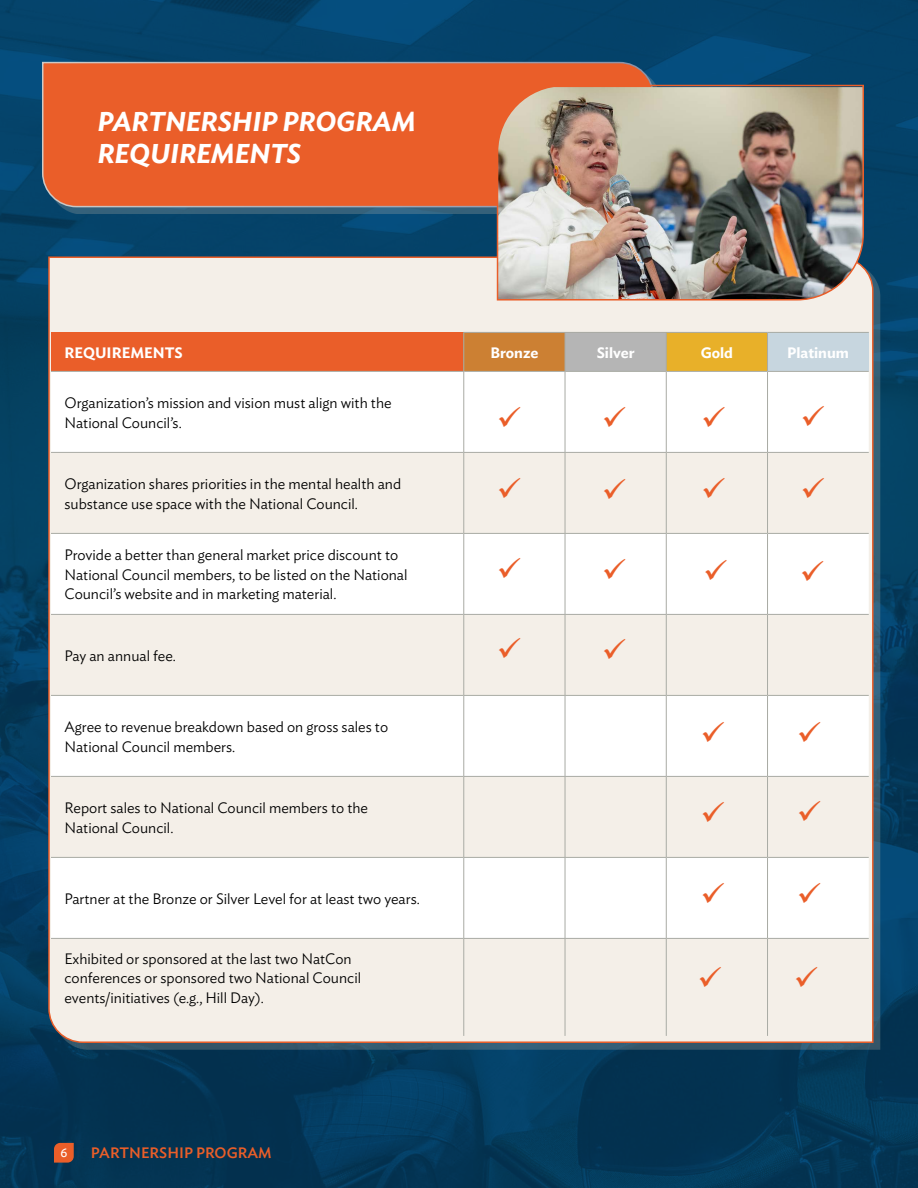
<style>
.page{position:relative;width:918px;height:1188px;background:#fff}
.page>*{position:absolute;margin:0;border:0;box-sizing:border-box;transform-origin:0 0}
.t1{font:italic 600 27px/32.4px "Ideal Sans";color:#fff}
.t2{font:300 15px/19.5px "Ideal Sans";color:#000}
.t3{font:600 15px "Ideal Sans";color:#fff}
.t4{font:500 15px "Ideal Sans";color:#ea5e29}
.t5{font:12.75px "Ideal Sans";color:#fff}
</style>
<div class="page">
<img style="left:0;top:0;width:918px;height:1188px">
<div style="left:47px;top:256px;width:827px;height:788px;background:#f4efe8"></div>
<div style="left:51px;top:332px;width:413px;height:39px;background:#ea5e29"></div>
<div style="left:464px;top:332px;width:101px;height:39px;background:#cc8033"></div>
<div style="left:565px;top:332px;width:101px;height:39px;background:#b5b5b5"></div>
<div style="left:666px;top:332px;width:102px;height:39px;background:#e8b029"></div>
<div style="left:768px;top:332px;width:101px;height:39px;background:#c7d6df"></div>
<svg style="left:51px;top:372px;width:818px;height:566px"></svg>
<hr style="left:565px;top:372px;width:1px;height:80px;background:#a9aba4">
<hr style="left:666px;top:372px;width:1px;height:80px;background:#a9aba4">
<hr style="left:767px;top:372px;width:1px;height:80px;background:#a9aba4">
<hr style="left:51px;top:452px;width:413px;height:1px;background:#a9aba4">
<hr style="left:464px;top:452px;width:101px;height:1px;background:#a9aba4">
<hr style="left:565px;top:452px;width:101px;height:1px;background:#a9aba4">
<hr style="left:565px;top:453px;width:1px;height:80px;background:#a9aba4">
<hr style="left:666px;top:452px;width:102px;height:1px;background:#a9aba4">
<hr style="left:666px;top:453px;width:1px;height:80px;background:#a9aba4">
<hr style="left:768px;top:452px;width:101px;height:1px;background:#a9aba4">
<hr style="left:767px;top:453px;width:1px;height:80px;background:#a9aba4">
<hr style="left:51px;top:533px;width:413px;height:1px;background:#a9aba4">
<hr style="left:464px;top:533px;width:101px;height:1px;background:#a9aba4">
<hr style="left:565px;top:533px;width:101px;height:1px;background:#a9aba4">
<hr style="left:565px;top:534px;width:1px;height:80px;background:#a9aba4">
<hr style="left:666px;top:533px;width:102px;height:1px;background:#a9aba4">
<hr style="left:666px;top:534px;width:1px;height:80px;background:#a9aba4">
<hr style="left:768px;top:533px;width:101px;height:1px;background:#a9aba4">
<hr style="left:767px;top:534px;width:1px;height:80px;background:#a9aba4">
<hr style="left:51px;top:614px;width:413px;height:1px;background:#a9aba4">
<hr style="left:464px;top:614px;width:101px;height:1px;background:#a9aba4">
<hr style="left:565px;top:614px;width:101px;height:1px;background:#a9aba4">
<hr style="left:565px;top:615px;width:1px;height:80px;background:#a9aba4">
<hr style="left:666px;top:614px;width:102px;height:1px;background:#a9aba4">
<hr style="left:666px;top:615px;width:1px;height:80px;background:#a9aba4">
<hr style="left:768px;top:614px;width:101px;height:1px;background:#a9aba4">
<hr style="left:767px;top:615px;width:1px;height:80px;background:#a9aba4">
<hr style="left:51px;top:695px;width:413px;height:1px;background:#a9aba4">
<hr style="left:464px;top:695px;width:101px;height:1px;background:#a9aba4">
<hr style="left:565px;top:695px;width:101px;height:1px;background:#a9aba4">
<hr style="left:565px;top:696px;width:1px;height:80px;background:#a9aba4">
<hr style="left:666px;top:695px;width:102px;height:1px;background:#a9aba4">
<hr style="left:666px;top:696px;width:1px;height:80px;background:#a9aba4">
<hr style="left:768px;top:695px;width:101px;height:1px;background:#a9aba4">
<hr style="left:767px;top:696px;width:1px;height:80px;background:#a9aba4">
<hr style="left:51px;top:776px;width:413px;height:1px;background:#a9aba4">
<hr style="left:464px;top:776px;width:101px;height:1px;background:#a9aba4">
<hr style="left:565px;top:776px;width:101px;height:1px;background:#a9aba4">
<hr style="left:565px;top:777px;width:1px;height:80px;background:#a9aba4">
<hr style="left:666px;top:776px;width:102px;height:1px;background:#a9aba4">
<hr style="left:666px;top:777px;width:1px;height:80px;background:#a9aba4">
<hr style="left:768px;top:776px;width:101px;height:1px;background:#a9aba4">
<hr style="left:767px;top:777px;width:1px;height:80px;background:#a9aba4">
<hr style="left:51px;top:857px;width:413px;height:1px;background:#a9aba4">
<hr style="left:464px;top:857px;width:101px;height:1px;background:#a9aba4">
<hr style="left:565px;top:857px;width:101px;height:1px;background:#a9aba4">
<hr style="left:565px;top:858px;width:1px;height:80px;background:#a9aba4">
<hr style="left:666px;top:857px;width:102px;height:1px;background:#a9aba4">
<hr style="left:666px;top:858px;width:1px;height:80px;background:#a9aba4">
<hr style="left:768px;top:857px;width:101px;height:1px;background:#a9aba4">
<hr style="left:767px;top:858px;width:1px;height:80px;background:#a9aba4">
<hr style="left:51px;top:938px;width:413px;height:1px;background:#a9aba4">
<hr style="left:464px;top:938px;width:101px;height:1px;background:#a9aba4">
<hr style="left:565px;top:938px;width:101px;height:1px;background:#a9aba4">
<hr style="left:565px;top:939px;width:1px;height:97px;background:#a9aba4">
<hr style="left:666px;top:938px;width:102px;height:1px;background:#a9aba4">
<hr style="left:666px;top:939px;width:1px;height:97px;background:#a9aba4">
<hr style="left:768px;top:938px;width:101px;height:1px;background:#a9aba4">
<hr style="left:767px;top:939px;width:1px;height:97px;background:#a9aba4">
<hr style="left:463px;top:332px;width:102px;height:1px;background:#a9aba4">
<hr style="left:463px;top:333px;width:1px;height:38px;background:#a9aba4">
<hr style="left:565px;top:332px;width:101px;height:1px;background:#a9aba4">
<hr style="left:565px;top:333px;width:1px;height:38px;background:#a9aba4">
<hr style="left:666px;top:332px;width:102px;height:1px;background:#a9aba4">
<hr style="left:666px;top:333px;width:1px;height:38px;background:#a9aba4">
<hr style="left:768px;top:332px;width:101px;height:1px;background:#a9aba4">
<hr style="left:767px;top:333px;width:1px;height:38px;background:#a9aba4">
<hr style="left:464px;top:371px;width:101px;height:1px;background:#a9aba4">
<hr style="left:565px;top:371px;width:101px;height:1px;background:#a9aba4">
<hr style="left:666px;top:371px;width:102px;height:1px;background:#a9aba4">
<hr style="left:768px;top:371px;width:101px;height:1px;background:#a9aba4">
<hr style="left:51px;top:371px;width:413px;height:1px;background:#a9aba4">
<hr style="left:463px;top:372px;width:1px;height:80px;background:#a9aba4">
<hr style="left:463px;top:453px;width:1px;height:80px;background:#a9aba4">
<hr style="left:463px;top:534px;width:1px;height:80px;background:#a9aba4">
<hr style="left:463px;top:615px;width:1px;height:80px;background:#a9aba4">
<hr style="left:463px;top:696px;width:1px;height:80px;background:#a9aba4">
<hr style="left:463px;top:777px;width:1px;height:80px;background:#a9aba4">
<hr style="left:463px;top:858px;width:1px;height:80px;background:#a9aba4">
<hr style="left:463px;top:939px;width:1px;height:97px;background:#a9aba4">
<div style="left:49px;top:69px;width:612px;height:145px;background:#a9aba4;opacity:.3"></div>
<div style="left:41px;top:61px;width:614px;height:147px;background:#ea5e29"></div>
<img style="left:496px;top:84px;width:369px;height:217px">
<svg style="left:54px;top:1143px;width:20px;height:20px"></svg>
<svg style="left:499px;top:406px;width:22px;height:21px"></svg>
<svg style="left:499px;top:478px;width:22px;height:20px"></svg>
<svg style="left:499px;top:558px;width:22px;height:20px"></svg>
<svg style="left:499px;top:638px;width:22px;height:20px"></svg>
<svg style="left:604px;top:407px;width:21px;height:20px"></svg>
<svg style="left:604px;top:478px;width:21px;height:21px"></svg>
<svg style="left:604px;top:558px;width:21px;height:21px"></svg>
<svg style="left:604px;top:638px;width:21px;height:21px"></svg>
<svg style="left:703px;top:406px;width:22px;height:21px"></svg>
<svg style="left:703px;top:478px;width:22px;height:21px"></svg>
<svg style="left:706px;top:559px;width:21px;height:21px"></svg>
<svg style="left:703px;top:722px;width:21px;height:20px"></svg>
<svg style="left:703px;top:801px;width:21px;height:21px"></svg>
<svg style="left:703px;top:883px;width:21px;height:20px"></svg>
<svg style="left:700px;top:967px;width:21px;height:21px"></svg>
<svg style="left:803px;top:406px;width:21px;height:21px"></svg>
<svg style="left:803px;top:477px;width:21px;height:21px"></svg>
<svg style="left:802px;top:560px;width:21px;height:21px"></svg>
<svg style="left:799px;top:721px;width:21px;height:21px"></svg>
<svg style="left:799px;top:801px;width:21px;height:20px"></svg>
<svg style="left:799px;top:882px;width:21px;height:21px"></svg>
<svg style="left:796px;top:966px;width:21px;height:21px"></svg>
<h1 class="t1" style="left:97px;top:103px;width:320px">PARTNERSHIP PROGRAM<br>REQUIREMENTS</h1>
<p class="t3" style="left:64px;top:341px;width:120px">REQUIREMENTS</p>
<p class="t3" style="left:490px;top:341px;width:49px">Bronze</p>
<p class="t3" style="left:597px;top:341px;width:39px">Silver</p>
<p class="t3" style="left:701px;top:341px;width:34px">Gold</p>
<p class="t3" style="left:787px;top:341px;width:63px">Platinum</p>
<p class="t2" style="left:64px;top:392px;width:329px">Organization’s mission and vision must align with the<br>National Council’s.</p>
<p class="t2" style="left:64px;top:473px;width:338px">Organization shares priorities in the mental health and substance use space with the National Council.</p>
<p class="t2" style="left:64px;top:544px;width:345px">Provide a better than general market price discount to<br>National Council members, to be listed on the National<br>Council’s website and in marketing material.</p>
<p class="t2" style="left:64px;top:645px;width:113px">Pay an annual fee.</p>
<p class="t2" style="left:64px;top:716px;width:325px">Agree to revenue breakdown based on gross sales to<br>National Council members.</p>
<p class="t2" style="left:64px;top:797px;width:305px">Report sales to National Council members to the<br>National Council.</p>
<p class="t2" style="left:64px;top:888px;width:357px">Partner at the Bronze or Silver Level for at least two years.</p>
<p class="t2" style="left:64px;top:948px;width:298px">Exhibited or sponsored at the last two NatCon conferences or sponsored two National Council events/initiatives (e.g., Hill Day).</p>
<p class="t5" style="left:60px;top:1143px;width:9px">6</p>
<p class="t4" style="left:91px;top:1141px;width:182px">PARTNERSHIP PROGRAM</p>
</div>
